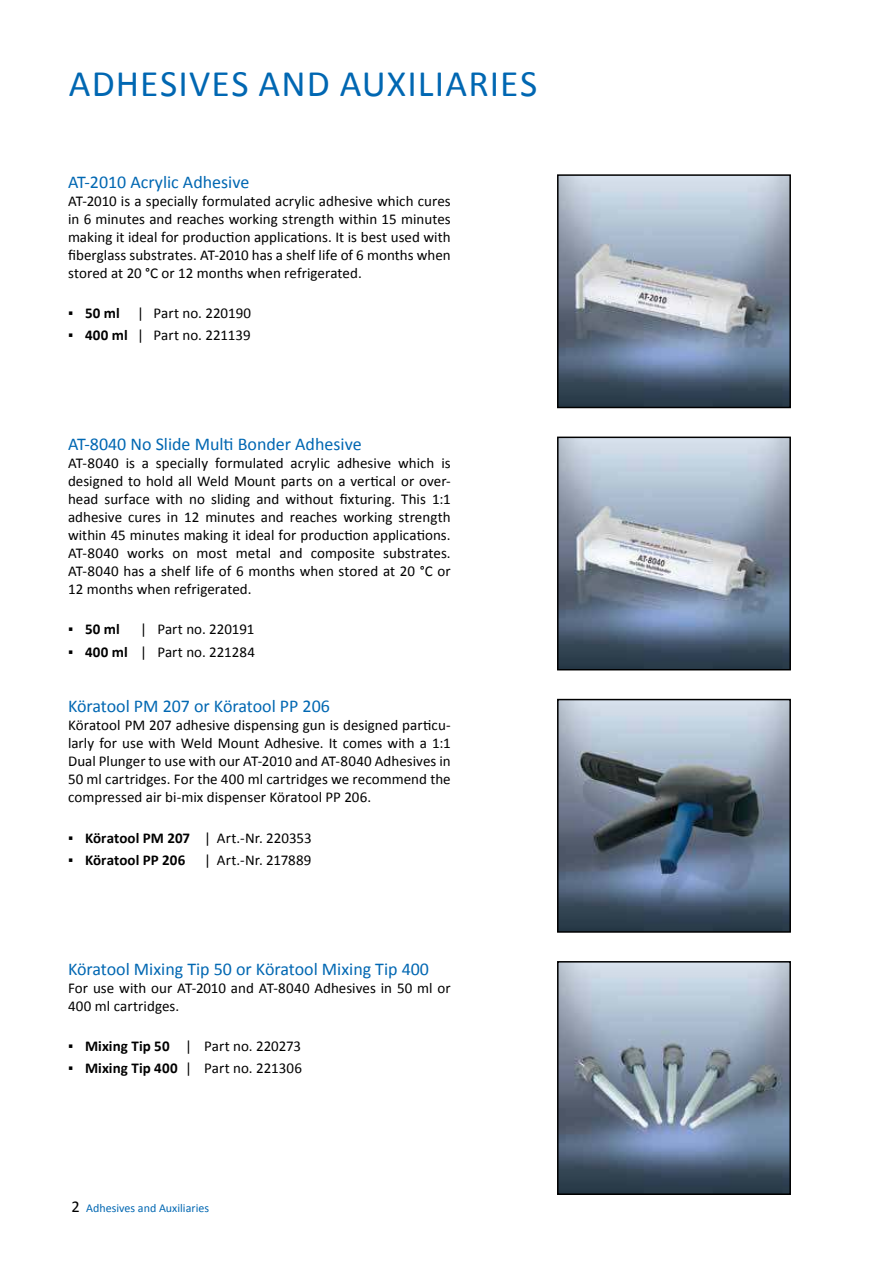
<style>
.page{position:relative;width:893px;height:1263px;background:#fff}
.page>*{position:absolute;margin:0;border:0;box-sizing:border-box;transform-origin:0 0}
.t1{font:37.5px "Calibri";letter-spacing:.03em;color:#0067b2}
.t2{font:18px "Calibri";color:#0067b2}
.t3{font:15px/18px "Calibri";color:#000;text-align:justify}
.t4{font:700 15px "Calibri";color:#000}
.t5{font:12px "Calibri";color:#0067b2}
.s1{font-weight:700}
.s2{font-weight:400}
.s3{font-size:16.5px;color:#000}
</style>
<div class="page">
<img style="left:560px;top:177px;width:228px;height:228px">
<div style="left:557px;top:174px;width:234px;height:234px;border:2px solid #000"></div>
<img style="left:560px;top:440px;width:228px;height:227px">
<div style="left:557px;top:437px;width:234px;height:233px;border:2px solid #000"></div>
<img style="left:560px;top:702px;width:228px;height:228px">
<div style="left:557px;top:699px;width:234px;height:234px;border:2px solid #000"></div>
<img style="left:560px;top:964px;width:228px;height:228px">
<div style="left:557px;top:961px;width:234px;height:234px;border:2px solid #000"></div>
<h1 class="t1" style="left:69px;top:60px;width:470px">ADHESIVES AND AUXILIARIES</h1>
<p class="t2" style="left:68px;top:174px;width:183px">AT-2010 Acrylic Adhesive</p>
<p class="t3" style="left:68px;top:192px;width:384px">AT-2010 is a specially formulated acrylic adhesive which cures in 6 minutes and reaches working strength within 15 minutes making it ideal for production applications. It is best used with fiberglass substrates. AT-2010 has a shelf life of 6 months when stored at 20 °C or 12 months when refrigerated.</p>
<p class="t3" style="left:68px;top:304px;width:185px">▪ <span class="s1">50 ml</span> | Part no. 220190</p>
<p class="t3" style="left:68px;top:326px;width:184px">▪ <span class="s1">400 ml</span> | Part no. 221139</p>
<p class="t2" style="left:68px;top:433px;width:295px">AT-8040 No Slide Multi Bonder Adhesive</p>
<p class="t3" style="left:68px;top:454px;width:384px">AT-8040 is a specially formulated acrylic adhesive which is designed to hold all Weld Mount parts on a vertical or over&shy;head surface with no sliding and without fixturing. This 1:1 adhesive cures in 12 minutes and reaches working strength within 45 minutes making it ideal for production applications.<br>AT-8040 works on most metal and composite substrates.<br>AT-8040 has a shelf life of 6 months when stored at 20 °C or 12 months when refrigerated.</p>
<p class="t4" style="left:68px;top:624px;width:53px"><span class="s2">▪</span> 50 ml</p>
<p class="t3" style="left:140px;top:620px;width:116px">| Part no. 220191</p>
<p class="t3" style="left:68px;top:643px;width:189px">▪ <span class="s1">400 ml</span> | Part no. 221284</p>
<p class="t2" style="left:68px;top:698px;width:263px">Köratool PM 207 or Köratool PP 206</p>
<p class="t3" style="left:68px;top:716px;width:384px">Köratool PM 207 adhesive dispensing gun is designed particu&shy;larly for use with Weld Mount Adhesive. It comes with a 1:1<br>Dual Plunger to use with our AT-2010 and AT-8040 Adhesives in 50 ml cartridges. For the 400 ml cartridges we recommend the compressed air bi-mix dispenser Köratool PP 206.</p>
<p class="t3" style="left:68px;top:829px;width:245px">▪ <span class="s1">Köratool PM 207</span> | Art.-Nr. 220353</p>
<p class="t3" style="left:68px;top:851px;width:245px">▪ <span class="s1">Köratool PP 206</span> | Art.-Nr. 217889</p>
<p class="t2" style="left:68px;top:957px;width:363px">Köratool Mixing Tip 50 or Köratool Mixing Tip 400</p>
<p class="t3" style="left:68px;top:979px;width:384px">For use with our AT-2010 and AT-8040 Adhesives in 50 ml or<br>400 ml cartridges.</p>
<p class="t3" style="left:68px;top:1037px;width:235px">▪ <span class="s1">Mixing Tip 50</span> | Part no. 220273</p>
<p class="t3" style="left:68px;top:1059px;width:235px">▪ <span class="s1">Mixing Tip 400</span> | Part no. 221306</p>
<p class="t5" style="left:72px;top:1200px;width:139px"><span class="s3">2</span> Adhesives and Auxiliaries</p>
</div>
